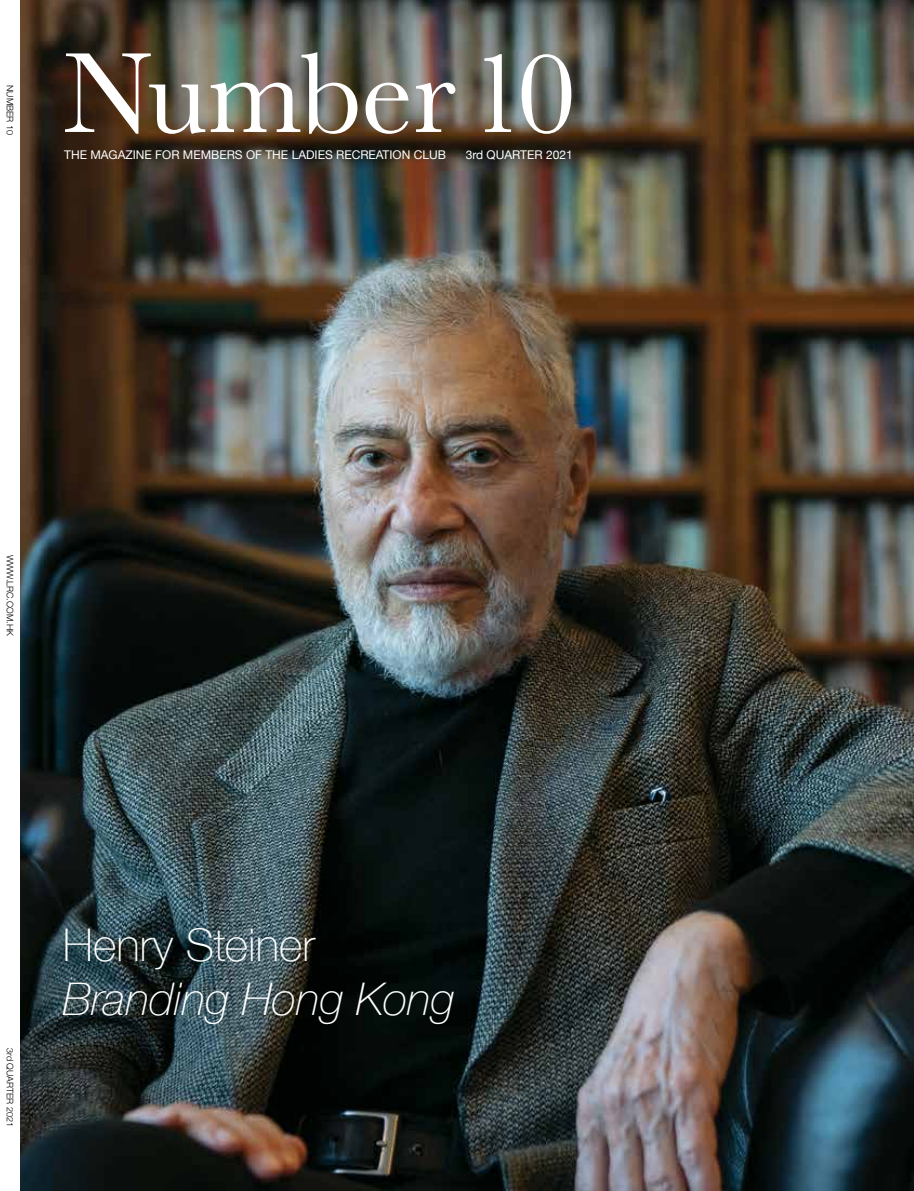
<style>
.page{position:relative;width:914px;height:1191px;background:#fff}
.page>*{position:absolute;margin:0;border:0;box-sizing:border-box;transform-origin:0 0}
.t1{font:118.5px "Baskerville";letter-spacing:-.005em;color:#fff}
.t2{font:italic 100 45px "Helvetica Neue";color:#fff}
.t3{font:100 45px "Helvetica Neue";color:#fff}
.t4{font:12px "Helvetica Neue";color:#fff}
.t5{font:300 9px "Helvetica Neue";color:#000}
</style>
<div class="page">
<img style="left:20px;top:0;width:893px;height:1191px">
<p class="t5" style="left:17px;top:85px;width:51px;rotate:90deg">NUMBER 10</p>
<h1 class="t1" style="left:63px;top:18px;width:514px">Number10</h1>
<p class="t4" style="left:64px;top:146px;width:383px">THE MAGAZINE FOR MEMBERS OF THE LADIES RECREATION CLUB</p>
<p class="t4" style="left:465px;top:146px;width:108px">3rd QUARTER 2021</p>
<p class="t5" style="left:17px;top:555px;width:83px;rotate:90deg">WWW.LRC.COM.HK</p>
<p class="t5" style="left:17px;top:1048px;width:80px;rotate:90deg">3rd QUARTER 2021</p>
<h2 class="t3" style="left:63px;top:911px;width:253px">Henry Steiner</h2>
<h2 class="t2" style="left:63px;top:965px;width:393px">Branding Hong Kong</h2>
</div>
